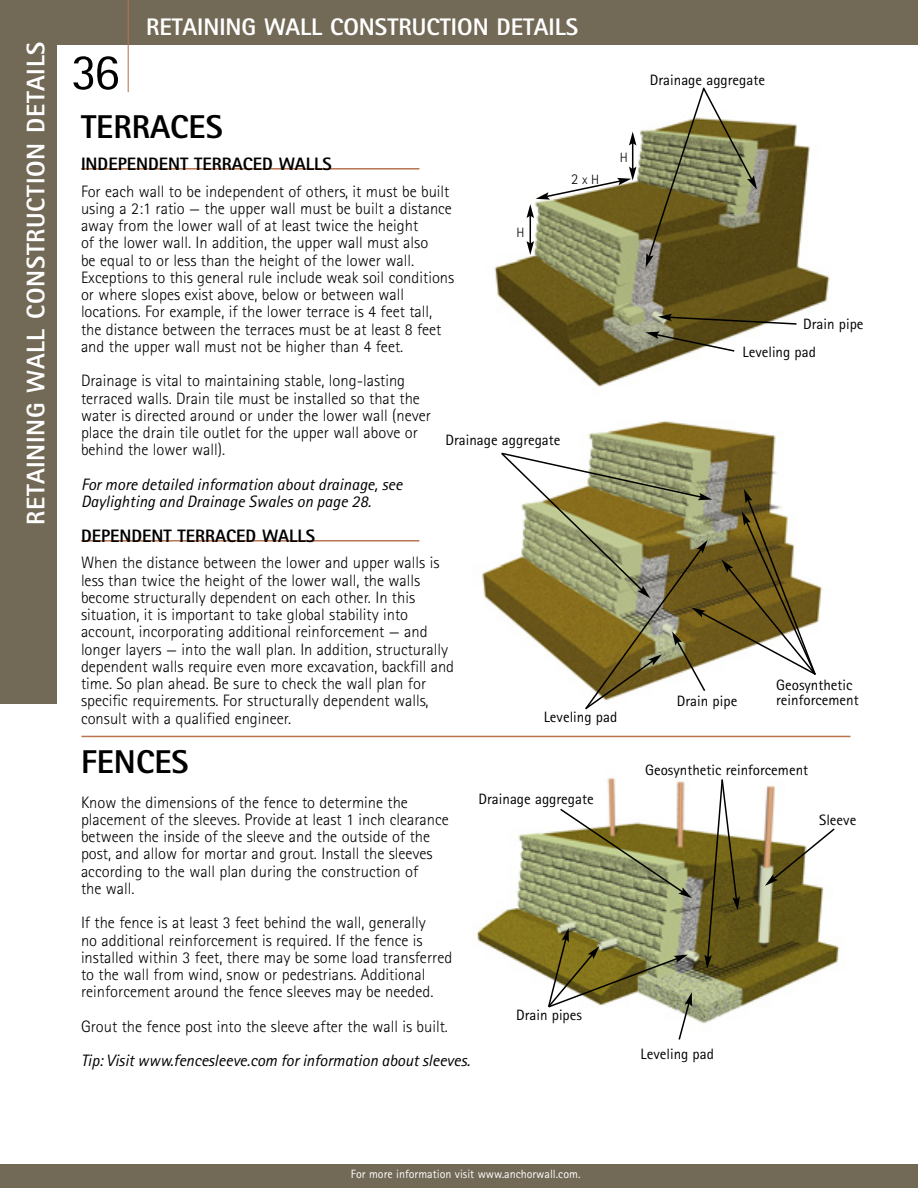
<style>
.page{position:relative;width:918px;height:1188px;background:#fff}
.page>*{position:absolute;margin:0;border:0;box-sizing:border-box;transform-origin:0 0}
.t1{font:51px "Rotis Sans Serif";color:#000}
.t2{font:800 33px "Rotis Sans Serif";color:#000}
.t3{font:800 25.5px "Rotis Sans Serif";letter-spacing:.03em;color:#fff}
.t4{font:800 24px "Rotis Sans Serif";color:#fff}
.t5{font:800 18px "Rotis Sans Serif";color:#000}
.t6{font:300 16.5px/17.2px "Rotis Sans Serif";color:#000}
.t7{font:italic 16.5px/17.2px "Rotis Sans Serif";color:#000}
.t8{font:15px/27.9px "Rotis Sans Serif";color:#000}
.t9{font:300 13.5px "Rotis Sans Serif";color:#000}
.t10{font:12px "Rotis Sans Serif";color:#fff}
.s1{font-size:15px}
</style>
<div class="page">
<div style="left:0;top:0;width:918px;height:45px;background:#726957"></div>
<div style="left:0;top:1164px;width:918px;height:24px;background:#726957"></div>
<div style="left:0;top:0;width:57px;height:704px;background:#726957"></div>
<hr style="left:128px;top:0;width:1px;height:92px;background:#b8744f">
<hr style="left:81px;top:168px;width:338px;height:2px;background:#b8744f">
<hr style="left:81px;top:540px;width:338px;height:2px;background:#b8744f">
<img style="left:494px;top:122px;width:336px;height:265px">
<hr style="left:81px;top:736px;width:769px;height:1px;background:#b8744f">
<img style="left:481px;top:420px;width:342px;height:203px">
<img style="left:475px;top:777px;width:365px;height:247px">
<svg style="left:527px;top:132px;width:109px;height:123px"></svg>
<svg style="left:646px;top:87px;width:111px;height:180px"></svg>
<svg style="left:658px;top:314px;width:140px;height:12px;background:#6a603a"></svg>
<svg style="left:645px;top:332px;width:91px;height:21px"></svg>
<svg style="left:500px;top:451px;width:317px;height:259px"></svg>
<svg style="left:559px;top:807px;width:133px;height:91px"></svg>
<svg style="left:704px;top:778px;width:36px;height:191px"></svg>
<svg style="left:765px;top:827px;width:71px;height:59px"></svg>
<svg style="left:547px;top:928px;width:145px;height:112px"></svg>
<h3 class="t3" style="left:27px;top:525px;width:485px;rotate:-90deg">RETAINING WALL CONSTRUCTION DETAILS</h3>
<h1 class="t1" style="left:71px;top:54px;width:50px">36</h1>
<h3 class="t4" style="left:146px;top:19px;width:434px">RETAINING WALL CONSTRUCTION DETAILS</h3>
<h2 class="t2" style="left:81px;top:115px;width:143px">TERRACES</h2>
<p class="t9" style="left:620px;top:153px;width:10px">H</p>
<p class="t5" style="left:81px;top:157px;width:252px">INDEPENDENT TERRACED WALLS</p>
<p class="t6" style="left:81px;top:184px;width:375px">For each wall to be independent of others, it must be built using a 2:1 ratio — the upper wall must be built a distance away from the lower wall of at least twice the height<br>of the lower wall. In addition, the upper wall must also<br>be equal to or less than the height of the lower wall.<br>Exceptions to this general rule include weak soil conditions or where slopes exist above, below or between wall locations. For example, if the lower terrace is 4 feet tall, the distance between the terraces must be at least 8 feet and the upper wall must not be higher than 4 feet.</p>
<p class="t6" style="left:81px;top:374px;width:351px">Drainage is vital to maintaining stable, long-lasting terraced walls. Drain tile must be installed so that the water is directed around or under the lower wall (never place the drain tile outlet for the upper wall above or behind the lower wall).</p>
<p class="t7" style="left:81px;top:477px;width:323px">For more detailed information about drainage, see<br>Daylighting and Drainage Swales on page 28.</p>
<p class="t5" style="left:81px;top:529px;width:236px">DEPENDENT TERRACED WALLS</p>
<p class="t6" style="left:81px;top:556px;width:375px">When the distance between the lower and upper walls is less than twice the height of the lower wall, the walls become structurally dependent on each other. In this situation, it is important to take global stability into account, incorporating additional reinforcement — and longer layers — into the wall plan. In addition, structurally dependent walls require even more excavation, backfill and time. So plan ahead. Be sure to check the wall plan for specific requirements. For structurally dependent walls, consult with a qualified engineer.</p>
<p class="t9" style="left:571px;top:175px;width:29px"><span class="s1">2</span> x H</p>
<p class="t9" style="left:516px;top:228px;width:10px">H</p>
<p class="t8" style="left:446px;top:427px;width:117px">Drainage aggregate</p>
<p class="t8" style="left:544px;top:705px;width:75px">Leveling pad</p>
<h2 class="t2" style="left:81px;top:750px;width:109px">FENCES</h2>
<p class="t6" style="left:81px;top:795px;width:369px">Know the dimensions of the fence to determine the placement of the sleeves. Provide at least 1 inch clearance between the inside of the sleeve and the outside of the post, and allow for mortar and grout. Install the sleeves according to the wall plan during the construction of<br>the wall.</p>
<p class="t6" style="left:81px;top:916px;width:373px">If the fence is at least 3 feet behind the wall, generally<br>no additional reinforcement is required. If the fence is installed within 3 feet, there may be some load transferred to the wall from wind, snow or pedestrians. Additional reinforcement around the fence sleeves may be needed.</p>
<p class="t6" style="left:81px;top:1019px;width:368px">Grout the fence post into the sleeve after the wall is built.</p>
<p class="t7" style="left:81px;top:1054px;width:391px">Tip: Visit www.fencesleeve.com for information about sleeves.</p>
<p class="t8" style="left:479px;top:786px;width:117px">Drainage aggregate</p>
<p class="t8" style="left:516px;top:1003px;width:67px">Drain pipes</p>
<p class="t8" style="left:650px;top:67px;width:117px">Drainage aggregate</p>
<p class="t8" style="left:743px;top:312px;width:122px;text-indent:61px">Drain pipe<br>Leveling pad</p>
<p class="t8" style="left:677px;top:688px;width:62px">Drain pipe</p>
<p class="t8" style="left:776px;top:679px;width:84px;line-height:15px">Geosynthetic reinforcement</p>
<p class="t8" style="left:645px;top:758px;width:165px">Geosynthetic reinforcement</p>
<p class="t8" style="left:819px;top:808px;width:39px">Sleeve</p>
<p class="t8" style="left:641px;top:1041px;width:75px">Leveling pad</p>
<p class="t10" style="left:351px;top:1170px;width:231px">For more information visit www.anchorwall.com.</p>
</div>
